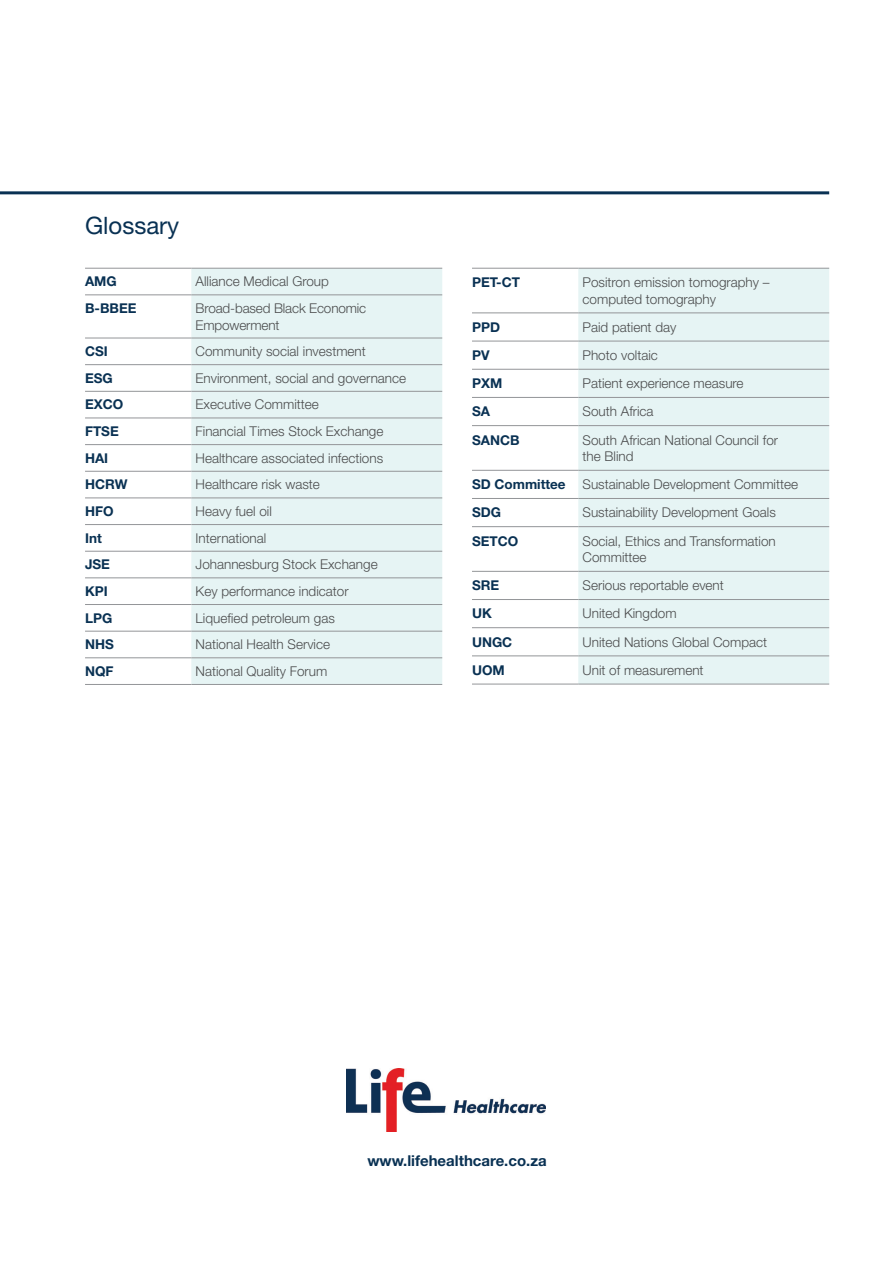
<style>
.page{position:relative;width:893px;height:1263px;background:#fff}
.page>*{position:absolute;margin:0;border:0;box-sizing:border-box;transform-origin:0 0}
.t1{font:24px "Helvetica Neue LT Std";color:#093153}
.t2{font:700 15px "Helvetica Neue LT Std";color:#093153}
.t3{font:300 13.5px/16.5px "Helvetica Neue LT Std";color:#4b4c4d}
.t4{font:700 13.5px "Helvetica Neue LT Std";color:#093153}
.s1{font-weight:700;color:#093153}
</style>
<div class="page">
<hr style="left:0;top:191px;width:829px;height:3px;background:#093153">
<img style="left:347px;top:1068px;width:199px;height:63px">
<div style="left:191px;top:269px;width:251px;height:415px;background:#e6f4f4"></div>
<hr style="left:85px;top:268px;width:106px;height:1px;background:#939598">
<hr style="left:191px;top:268px;width:251px;height:1px;background:#939598">
<hr style="left:85px;top:295px;width:106px;height:1px;background:#939598">
<hr style="left:191px;top:295px;width:251px;height:1px;background:#939598">
<hr style="left:85px;top:338px;width:106px;height:1px;background:#939598">
<hr style="left:191px;top:338px;width:251px;height:1px;background:#939598">
<hr style="left:85px;top:364px;width:106px;height:1px;background:#939598">
<hr style="left:191px;top:364px;width:251px;height:1px;background:#939598">
<hr style="left:85px;top:391px;width:106px;height:1px;background:#939598">
<hr style="left:191px;top:391px;width:251px;height:1px;background:#939598">
<hr style="left:85px;top:418px;width:106px;height:1px;background:#939598">
<hr style="left:191px;top:418px;width:251px;height:1px;background:#939598">
<hr style="left:85px;top:444px;width:106px;height:1px;background:#939598">
<hr style="left:191px;top:444px;width:251px;height:1px;background:#939598">
<hr style="left:85px;top:471px;width:106px;height:1px;background:#939598">
<hr style="left:191px;top:471px;width:251px;height:1px;background:#939598">
<hr style="left:85px;top:498px;width:106px;height:1px;background:#939598">
<hr style="left:191px;top:498px;width:251px;height:1px;background:#939598">
<hr style="left:85px;top:524px;width:106px;height:1px;background:#939598">
<hr style="left:191px;top:524px;width:251px;height:1px;background:#939598">
<hr style="left:85px;top:551px;width:106px;height:1px;background:#939598">
<hr style="left:191px;top:551px;width:251px;height:1px;background:#939598">
<hr style="left:85px;top:577px;width:106px;height:1px;background:#939598">
<hr style="left:191px;top:577px;width:251px;height:1px;background:#939598">
<hr style="left:85px;top:604px;width:106px;height:1px;background:#939598">
<hr style="left:191px;top:604px;width:251px;height:1px;background:#939598">
<hr style="left:85px;top:631px;width:106px;height:1px;background:#939598">
<hr style="left:191px;top:631px;width:251px;height:1px;background:#939598">
<hr style="left:85px;top:657px;width:106px;height:1px;background:#939598">
<hr style="left:191px;top:657px;width:251px;height:1px;background:#939598">
<hr style="left:85px;top:684px;width:106px;height:1px;background:#939598">
<hr style="left:191px;top:684px;width:251px;height:1px;background:#939598">
<div style="left:578px;top:269px;width:251px;height:415px;background:#e6f4f4"></div>
<hr style="left:472px;top:268px;width:106px;height:1px;background:#939598">
<hr style="left:578px;top:268px;width:251px;height:1px;background:#939598">
<hr style="left:472px;top:313px;width:106px;height:1px;background:#939598">
<hr style="left:578px;top:313px;width:251px;height:1px;background:#939598">
<hr style="left:472px;top:341px;width:106px;height:1px;background:#939598">
<hr style="left:578px;top:341px;width:251px;height:1px;background:#939598">
<hr style="left:472px;top:369px;width:106px;height:1px;background:#939598">
<hr style="left:578px;top:369px;width:251px;height:1px;background:#939598">
<hr style="left:472px;top:397px;width:106px;height:1px;background:#939598">
<hr style="left:578px;top:397px;width:251px;height:1px;background:#939598">
<hr style="left:472px;top:425px;width:106px;height:1px;background:#939598">
<hr style="left:578px;top:425px;width:251px;height:1px;background:#939598">
<hr style="left:472px;top:470px;width:106px;height:1px;background:#939598">
<hr style="left:578px;top:470px;width:251px;height:1px;background:#939598">
<hr style="left:472px;top:498px;width:106px;height:1px;background:#939598">
<hr style="left:578px;top:498px;width:251px;height:1px;background:#939598">
<hr style="left:472px;top:526px;width:106px;height:1px;background:#939598">
<hr style="left:578px;top:526px;width:251px;height:1px;background:#939598">
<hr style="left:472px;top:571px;width:106px;height:1px;background:#939598">
<hr style="left:578px;top:571px;width:251px;height:1px;background:#939598">
<hr style="left:472px;top:599px;width:106px;height:1px;background:#939598">
<hr style="left:578px;top:599px;width:251px;height:1px;background:#939598">
<hr style="left:472px;top:627px;width:106px;height:1px;background:#939598">
<hr style="left:578px;top:627px;width:251px;height:1px;background:#939598">
<hr style="left:472px;top:656px;width:106px;height:1px;background:#939598">
<hr style="left:578px;top:656px;width:251px;height:1px;background:#939598">
<hr style="left:472px;top:684px;width:106px;height:1px;background:#939598">
<hr style="left:578px;top:684px;width:251px;height:1px;background:#939598">
<h1 class="t1" style="left:85px;top:211px;width:96px">Glossary</h1>
<p class="t4" style="left:85px;top:273px;width:33px">AMG</p>
<p class="t3" style="left:196px;top:273px;width:135px">Alliance Medical Group</p>
<p class="t4" style="left:85px;top:300px;width:53px">B-BBEE</p>
<p class="t3" style="left:196px;top:300px;width:172px">Broad-based Black Economic<br>Empowerment</p>
<p class="t4" style="left:85px;top:343px;width:24px">CSI</p>
<p class="t3" style="left:196px;top:343px;width:172px">Community social investment</p>
<p class="t4" style="left:85px;top:370px;width:29px">ESG</p>
<p class="t3" style="left:196px;top:369px;width:212px">Environment, social and governance</p>
<p class="t4" style="left:85px;top:396px;width:40px">EXCO</p>
<p class="t3" style="left:196px;top:396px;width:125px">Executive Committee</p>
<p class="t4" style="left:85px;top:423px;width:35px">FTSE</p>
<p class="t3" style="left:196px;top:423px;width:189px">Financial Times Stock Exchange</p>
<p class="t4" style="left:85px;top:450px;width:25px">HAI</p>
<p class="t3" style="left:196px;top:449px;width:189px">Healthcare associated infections</p>
<p class="t4" style="left:85px;top:476px;width:44px">HCRW</p>
<p class="t3" style="left:196px;top:476px;width:126px">Healthcare risk waste</p>
<p class="t4" style="left:85px;top:503px;width:30px">HFO</p>
<p class="t3" style="left:196px;top:503px;width:78px">Heavy fuel oil</p>
<p class="t4" style="left:85px;top:529px;width:18px">Int</p>
<p class="t3" style="left:196px;top:529px;width:72px">International</p>
<p class="t4" style="left:85px;top:556px;width:27px">JSE</p>
<p class="t3" style="left:196px;top:556px;width:184px">Johannesburg Stock Exchange</p>
<p class="t4" style="left:85px;top:583px;width:24px">KPI</p>
<p class="t3" style="left:196px;top:583px;width:155px">Key performance indicator</p>
<p class="t4" style="left:85px;top:609px;width:29px">LPG</p>
<p class="t3" style="left:196px;top:609px;width:141px">Liquefied petroleum gas</p>
<p class="t4" style="left:85px;top:636px;width:30px">NHS</p>
<p class="t3" style="left:196px;top:636px;width:136px">National Health Service</p>
<p class="t4" style="left:85px;top:663px;width:30px">NQF</p>
<p class="t3" style="left:196px;top:663px;width:133px">National Quality Forum</p>
<p class="t4" style="left:472px;top:274px;width:50px">PET-CT</p>
<p class="t3" style="left:583px;top:274px;width:189px">Positron emission tomography – computed tomography</p>
<p class="t4" style="left:472px;top:319px;width:30px">PPD</p>
<p class="t3" style="left:583px;top:318px;width:95px">Paid patient day</p>
<p class="t4" style="left:472px;top:347px;width:19px">PV</p>
<p class="t3" style="left:583px;top:347px;width:77px">Photo voltaic</p>
<p class="t4" style="left:472px;top:375px;width:32px">PXM</p>
<p class="t3" style="left:583px;top:375px;width:163px">Patient experience measure</p>
<p class="t4" style="left:472px;top:403px;width:20px">SA</p>
<p class="t3" style="left:583px;top:403px;width:73px">South Africa</p>
<p class="t4" style="left:472px;top:431px;width:49px">SANCB</p>
<p class="t3" style="left:583px;top:431px;width:197px">South African National Council for the Blind</p>
<p class="t3" style="left:472px;top:470px;width:328px;line-height:28.2px"><span class="s1">SD Committee</span> Sustainable Development Committee<br><span class="s1">SDG</span></p>
<p class="t3" style="left:583px;top:504px;width:195px">Sustainability Development Goals</p>
<p class="t4" style="left:472px;top:532px;width:48px">SETCO</p>
<p class="t3" style="left:583px;top:532px;width:195px">Social, Ethics and Transformation<br>Committee</p>
<p class="t4" style="left:472px;top:577px;width:29px">SRE</p>
<p class="t3" style="left:583px;top:577px;width:143px">Serious reportable event</p>
<p class="t4" style="left:472px;top:605px;width:21px">UK</p>
<p class="t3" style="left:583px;top:605px;width:96px">United Kingdom</p>
<p class="t4" style="left:472px;top:633px;width:42px">UNGC</p>
<p class="t3" style="left:583px;top:633px;width:186px">United Nations Global Compact</p>
<p class="t4" style="left:472px;top:662px;width:34px">UOM</p>
<p class="t3" style="left:583px;top:661px;width:123px">Unit of measurement</p>
<p class="t2" style="left:367px;top:1151px;width:181px">www.lifehealthcare.co.za</p>
</div>
